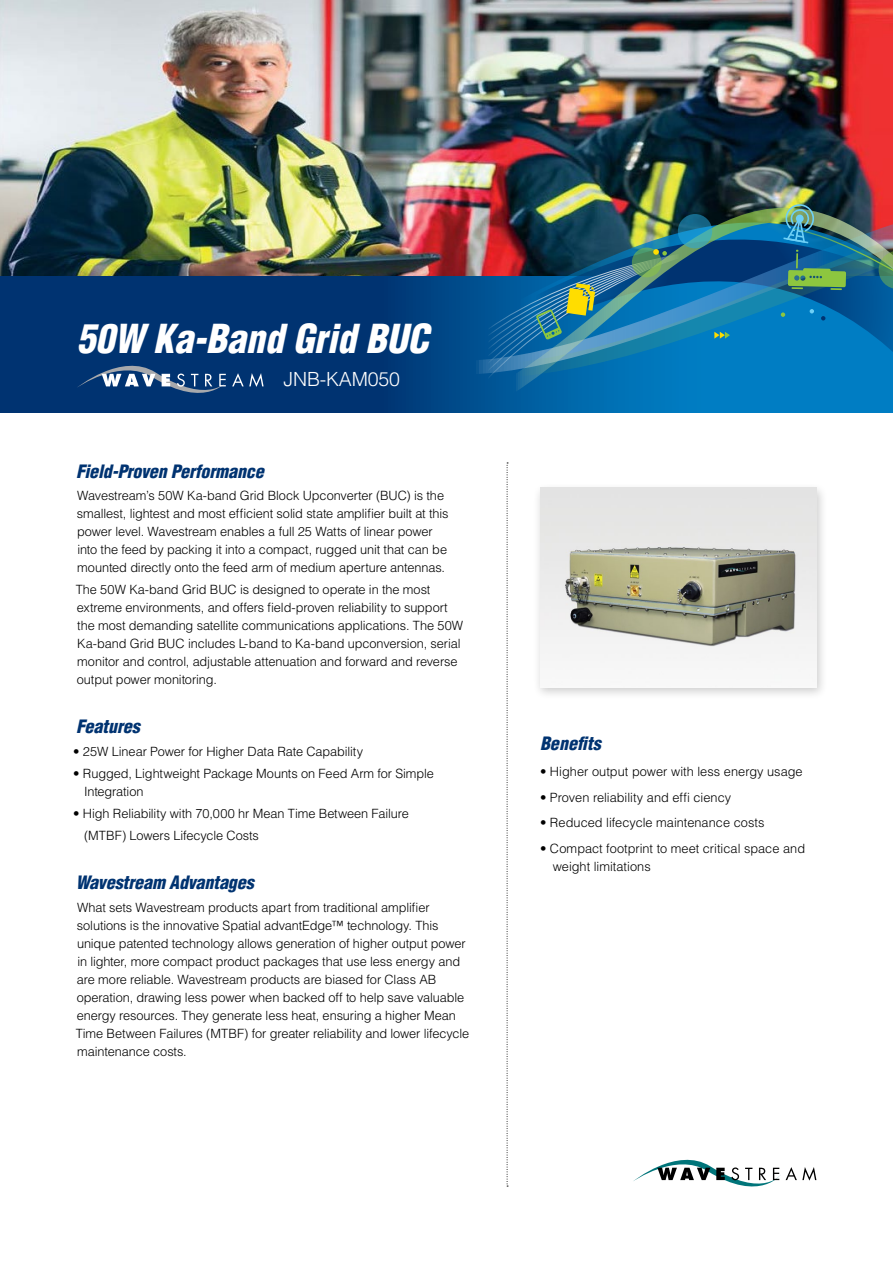
<style>
.page{position:relative;width:893px;height:1263px;background:#fff}
.page>*{position:absolute;margin:0;border:0;box-sizing:border-box;transform-origin:0 0}
.t1{font:italic 900 condensed 39px "Helvetica LT";color:#fff}
.t2{font:300 19.5px "Helvetica LT";letter-spacing:-.01em;color:#fff}
.t3{font:italic 900 condensed 18px "Helvetica LT";letter-spacing:-.01em;color:#003371}
.t4{font:300 12.75px/18px "Helvetica LT";letter-spacing:-.005em;color:#000}
</style>
<div class="page">
<img style="left:0;top:0;width:893px;height:276px">
<div style="left:0;top:276px;width:893px;height:136px;background:#003371"></div>
<img style="left:430px;top:196px;width:463px;height:12px">
<svg style="left:374px;top:208px;width:519px;height:205px"></svg>
<img style="left:426px;top:208px;width:467px;height:170px">
<svg style="left:678px;top:214px;width:34px;height:34px"></svg>
<svg style="left:714px;top:332px;width:16px;height:7px"></svg>
<div style="left:632px;top:248px;width:30px;height:29px;background:#55a578;border-radius:50%"></div>
<img style="left:781px;top:203px;width:112px;height:150px">
<svg style="left:418px;top:249px;width:272px;height:164px;background:#206693"></svg>
<svg style="left:507px;top:463px;width:1px;height:724px"></svg>
<div style="left:533px;top:482px;width:295px;height:218px;background:#000;opacity:.2"></div>
<svg style="left:633px;top:1159px;width:183px;height:28px"></svg>
<svg style="left:77px;top:365px;width:187px;height:28px"></svg>
<img style="left:540px;top:488px;width:276px;height:199px">
<h1 class="t1" style="left:77px;top:314px;width:354px">50W Ka-Band Grid BUC</h1>
<h2 class="t2" style="left:284px;top:367px;width:118px">JNB-KAM050</h2>
<h3 class="t3" style="left:76px;top:460px;width:189px">Field-Proven Performance</h3>
<p class="t4" style="left:77px;top:486px;width:373px">Wavestream s’ 50W Ka-band Grid Block Upconverter (BUC) is the smallest, lightest and most efficient solid state amplifier built at this power level. Wavestream enables a full 25 Watts of linear power into the feed by packing it into a compact, rugged unit that can be mounted directly onto the feed arm of medium aperture antennas.</p>
<p class="t4" style="left:76px;top:581px;width:389px">The 50W Ka-band Grid BUC is designed to operate in the most extreme environments, and offers field-proven reliability to support the most demanding satellite communications applications. The 50W Ka-band Grid BUC includes -L band to Ka-band upconversion, serial monitor and control, adjustable attenuation and forward and reverse output power monitoring.</p>
<h3 class="t3" style="left:76px;top:715px;width:65px">Features</h3>
<p class="t4" style="left:73px;top:742px;width:291px">• 25W Linear Power for Higher Data Rate Capability</p>
<p class="t4" style="left:84px;top:764px;width:351px;text-indent:-11px">• Rugged, Lightweight Package Mounts on Feed Arm for Simple<br>Integration</p>
<p class="t4" style="left:84px;top:802px;width:326px;line-height:22.2px;text-indent:-11px">• High Reliability with 70,000 hr Mean Time Between Failure (MTBF) Lowers Lifecycle Costs</p>
<h3 class="t3" style="left:76px;top:871px;width:180px">Wavestream Advantages</h3>
<p class="t4" style="left:76px;top:898px;width:395px">What sets Wavestream products apart from traditional amplifier solutions is the innovative Spatial advantEdge™ technology. This unique patented technology allows generation of higher output power in lighter, more compact product packages that use less energy and are more reliable. Wavestream products are biased for Class AB operation, drawing less power when backed off to help save valuable energy resources. They generate less heat, ensuring a higher Mean Time Between Failures (MTBF) for greater reliability and lower lifecycle maintenance costs.</p>
<h3 class="t3" style="left:540px;top:732px;width:62px">Benefits</h3>
<p class="t4" style="left:540px;top:762px;width:264px">• Higher output power with less energy usage</p>
<p class="t4" style="left:540px;top:788px;width:193px">• Proven reliability and effi ciency</p>
<p class="t4" style="left:540px;top:814px;width:226px">• Reduced lifecycle maintenance costs</p>
<p class="t4" style="left:553px;top:840px;width:254px;line-height:17.2px;text-indent:-13px">• Compact footprint to meet critical space and weight limitations</p>
</div>
